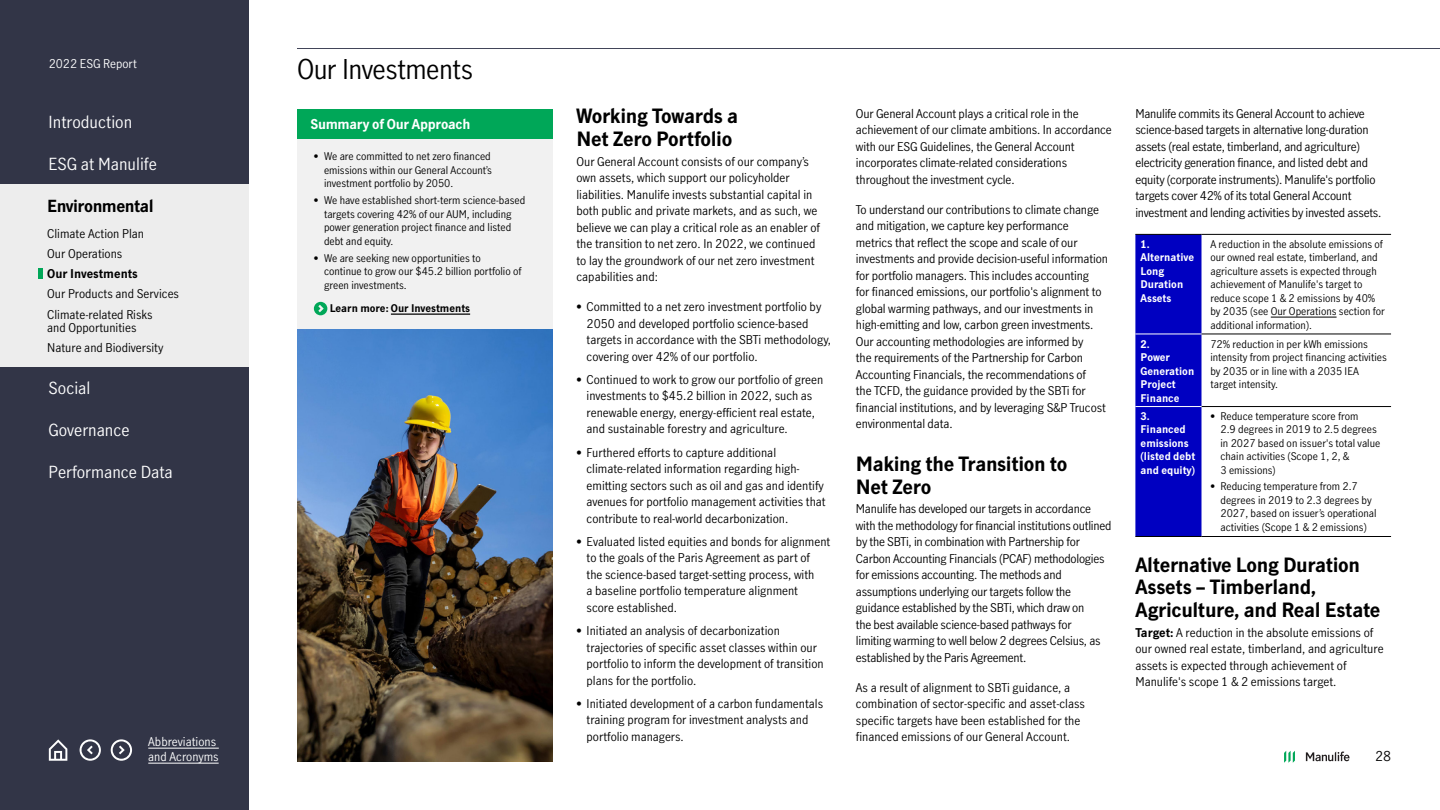
<style>
.page{position:relative;width:1440px;height:810px;background:#fff}
.page>*{position:absolute;margin:0;border:0;box-sizing:border-box;transform-origin:0 0}
.H3_-_Section_36_40{font:27px "Manulife JH Sans Optimized";letter-spacing:-.02em;color:#000}
.H3_-_Header_26_30{font:700 19.5px/22.5px "Manulife JH Sans Optimized";letter-spacing:-.015em;color:#000}
.Main_Chapters_24_24{font:16.5px "Manulife JH Sans Optimized";color:#fff}
.Main_Chapters_24_24-2{font:700 16.5px "Manulife JH Sans Optimized";letter-spacing:-.03em;color:#000}
.H4_-_Subheader_20_22{font:700 13.5px "Manulife JH Sans Optimized";letter-spacing:-.02em;color:#fff}
.t1{font:13.5px "Manulife JH Sans Optimized";color:#000}
.Body_-_16_22{font:12px/16.5px "Manulife JH Sans Optimized";letter-spacing:-.01em;color:#000}
.Section_Headers_16_1{font:12px/13.5px "Manulife JH Sans Optimized";color:#000}
.Body_-_16_22-2{font:12px/15px "Manulife JH Sans Optimized";color:#fff}
.Section_Headers_16_1-2{font:700 12px "Manulife JH Sans Optimized";color:#000}
.Table_-_14_18{font:10.5px/13.5px "Manulife JH Sans Optimized";color:#000}
.Table_-_14_18-2{font:700 10.5px/13.5px "Manulife JH Sans Optimized";color:#fff}
.Table_-_14_18-3{font:700 10.5px "Manulife JH Sans Optimized";color:#000}
.s1{font-weight:700}
</style>
<div class="page">
<div style="left:0;top:0;width:248px;height:810px;background:#323547"></div>
<svg style="left:49px;top:739px;width:18px;height:22px"></svg>
<svg style="left:80px;top:739px;width:21px;height:22px"></svg>
<svg style="left:111px;top:739px;width:21px;height:22px"></svg>
<div style="left:1135px;top:235px;width:67px;height:301px;background:#0000c1"></div>
<hr style="left:1202px;top:334px;width:189px;height:1px;background:#000">
<hr style="left:1202px;top:406px;width:189px;height:1px;background:#000">
<hr style="left:1135px;top:334px;width:67px;height:1px;background:#fff">
<hr style="left:1135px;top:406px;width:67px;height:1px;background:#fff">
<hr style="left:1135px;top:234px;width:67px;height:1px;background:#000">
<hr style="left:1202px;top:234px;width:189px;height:1px;background:#000">
<hr style="left:1135px;top:536px;width:67px;height:1px;background:#000">
<hr style="left:1202px;top:536px;width:189px;height:1px;background:#000">
<div style="left:0;top:185px;width:248px;height:182px;background:#ededed"></div>
<hr style="left:148px;top:748px;width:71px;height:1px;background:#fff">
<hr style="left:148px;top:763px;width:71px;height:1px;background:#fff">
<hr style="left:297px;top:48px;width:1143px;height:1px;background:#424559">
<div style="left:297px;top:109px;width:256px;height:30px;background:#00a758"></div>
<div style="left:297px;top:139px;width:256px;height:190px;background:#f1f1f1"></div>
<hr style="left:391px;top:314px;width:79px;height:1px;background:#000">
<svg style="left:314px;top:302px;width:13px;height:13px"></svg>
<hr style="left:1271px;top:317px;width:66px;height:1px;background:#000">
<img style="left:297px;top:329px;width:256px;height:432px">
<hr style="left:38px;top:268px;width:4px;height:11px;background:#00a758">
<svg style="left:1306px;top:751px;width:44px;height:10px"></svg>
<svg style="left:1284px;top:751px;width:11px;height:12px"></svg>
<p class="Body_-_16_22-2" style="left:49px;top:55px;width:90px">2022 ESG Report</p>
<p class="Main_Chapters_24_24" style="left:49px;top:111px;width:85px">Introduction</p>
<p class="Main_Chapters_24_24" style="left:49px;top:152px;width:110px">ESG at Manulife</p>
<p class="Main_Chapters_24_24-2" style="left:47px;top:194px;width:108px">Environmental</p>
<p class="Section_Headers_16_1" style="left:47px;top:226px;width:98px">Climate Action Plan</p>
<p class="Section_Headers_16_1" style="left:47px;top:246px;width:77px">Our Operations</p>
<p class="Section_Headers_16_1-2" style="left:47px;top:265px;width:92px">Our Investments</p>
<p class="Section_Headers_16_1" style="left:47px;top:287px;width:133px">Our Products and Services</p>
<p class="Section_Headers_16_1" style="left:47px;top:307px;width:107px">Climate-related Risks and Opportunities</p>
<p class="Section_Headers_16_1" style="left:47px;top:341px;width:118px">Nature and Biodiversity</p>
<p class="Main_Chapters_24_24" style="left:49px;top:377px;width:43px">Social</p>
<p class="Main_Chapters_24_24" style="left:49px;top:419px;width:83px">Governance</p>
<p class="Main_Chapters_24_24" style="left:49px;top:461px;width:126px">Performance Data</p>
<p class="Body_-_16_22-2" style="left:148px;top:734px;width:72px">Abbreviations and Acronyms</p>
<h3 class="H3_-_Section_36_40" style="left:297px;top:51px;width:178px">Our Investments</h3>
<h4 class="H4_-_Subheader_20_22" style="left:310px;top:115px;width:161px">Summary of Our Approach</h4>
<p class="Table_-_14_18" style="left:324px;top:149px;width:169px;text-align:justify;text-indent:-10px">• We are committed to net zero financed emissions within our General Account’s investment portfolio by 2050.</p>
<p class="Table_-_14_18" style="left:324px;top:193px;width:203px;text-indent:-10px">• We have established short-term science-based targets covering 42% of our AUM, including power generation project finance and listed debt and equity.</p>
<p class="Table_-_14_18" style="left:324px;top:251px;width:199px;text-indent:-10px">• We are seeking new opportunities to<br>continue to grow our $45.2 billion portfolio of green investments.</p>
<p class="Table_-_14_18-3" style="left:330px;top:301px;width:142px">Learn more: Our Investments</p>
<h3 class="H3_-_Header_26_30" style="left:576px;top:104px;width:163px">Working Towards a<br>Net Zero Portfolio</h3>
<p class="Body_-_16_22" style="left:576px;top:152px;width:245px">Our General Account consists of our company’s own assets, which support our policyholder liabilities. Manulife invests substantial capital in both public and private markets, and as such, we believe we can play a critical role as an enabler of the transition to net zero. In 2022, we continued to lay the groundwork of our net zero investment capabilities and:</p>
<p class="Body_-_16_22" style="left:587px;top:298px;width:246px;text-indent:-10px">• Committed to a net zero investment portfolio by 2050 and developed portfolio science-based targets in accordance with the SBTi methodology, covering over 42% of our portfolio.</p>
<p class="Body_-_16_22" style="left:587px;top:371px;width:238px;text-indent:-10px">• Continued to work to grow our portfolio of green investments to $45.2 billion in 2022, such as renewable energy, energy-efficient real estate, and sustainable forestry and agriculture.</p>
<p class="Body_-_16_22" style="left:587px;top:443px;width:241px;text-indent:-10px">• Furthered efforts to capture additional climate-related information regarding high&shy;emitting sectors such as oil and gas and identify avenues for portfolio management activities that contribute to real-world decarbonization.</p>
<p class="Body_-_16_22" style="left:587px;top:533px;width:245px;text-indent:-10px">• Evaluated listed equities and bonds for alignment to the goals of the Paris Agreement as part of<br>the science-based target-setting process, with<br>a baseline portfolio temperature alignment<br>score established.</p>
<p class="Body_-_16_22" style="left:587px;top:622px;width:239px;text-indent:-10px">• Initiated an analysis of decarbonization trajectories of specific asset classes within our portfolio to inform the development of transition plans for the portfolio.</p>
<p class="Body_-_16_22" style="left:587px;top:695px;width:238px;text-indent:-10px">• Initiated development of a carbon fundamentals training program for investment analysts and portfolio managers.</p>
<p class="Body_-_16_22" style="left:856px;top:105px;width:257px">Our General Account plays a critical role in the achievement of our climate ambitions. In accordance with our ESG Guidelines, the General Account incorporates climate-related considerations throughout the investment cycle.</p>
<p class="Body_-_16_22" style="left:856px;top:201px;width:254px">To understand our contributions to climate change and mitigation, we capture key performance metrics that reflect the scope and scale of our investments and provide decision-useful information for portfolio managers. This includes accounting<br>for financed emissions, our portfolio's alignment to global warming pathways, and our investments in high-emitting and low, carbon green investments.<br>Our accounting methodologies are informed by<br>the requirements of the Partnership for Carbon Accounting Financials, the recommendations of<br>the TCFD, the guidance provided by the SBTi for financial institutions, and by leveraging S&amp;P Trucost environmental data.</p>
<h3 class="H3_-_Header_26_30" style="left:856px;top:452px;width:213px">Making the Transition to<br>Net Zero</h3>
<p class="Body_-_16_22" style="left:856px;top:500px;width:257px">Manulife has developed our targets in accordance with the methodology for financial institutions outlined by the SBTi, in combination with Partnership for Carbon Accounting Financials (PCAF) methodologies for emissions accounting. The methods and assumptions underlying our targets follow the guidance established by the SBTi, which draw on<br>the best available science-based pathways for<br>limiting warming to well below 2 degrees Celsius, as established by the Paris Agreement.</p>
<p class="Body_-_16_22" style="left:856px;top:679px;width:230px">As a result of alignment to SBTi guidance, a combination of sector-specific and asset-class specific targets have been established for the financed emissions of our General Account.</p>
<p class="Body_-_16_22" style="left:1135px;top:105px;width:248px">Manulife commits its General Account to achieve science-based targets in alternative long-duration assets (real estate, timberland, and agriculture) electricity generation finance, and listed debt and equity (corporate instruments). Manulife's portfolio targets cover 42% of its total General Account investment and lending activities by invested assets.</p>
<p class="Table_-_14_18-2" style="left:1141px;top:237px;width:55px">1.<br>Alternative<br>Long<br>Duration<br>Assets</p>
<p class="Table_-_14_18" style="left:1210px;top:237px;width:176px">A reduction in the absolute emissions of our owned real estate, timberland, and agriculture assets is expected through achievement of Manulife's target to reduce scope 1 &amp; 2 emissions by 40% by 2035 (see Our Operations section for additional information).</p>
<p class="Table_-_14_18-2" style="left:1141px;top:337px;width:55px">2.<br>Power<br>Generation<br>Project<br>Finance</p>
<p class="Table_-_14_18" style="left:1210px;top:337px;width:178px">72% reduction in per kWh emissions intensity from project financing activities by 2035 or in line with a 2035 IEA target intensity.</p>
<p class="Table_-_14_18-2" style="left:1141px;top:409px;width:56px">3.<br>Financed emissions (listed debt and equity)</p>
<p class="Table_-_14_18" style="left:1221px;top:409px;width:161px;text-indent:-10px">• Reduce temperature score from<br>2.9 degrees in 2019 to 2.5 degrees in 2027 based on issuer's total value chain activities (Scope 1, 2, &amp;<br>3 emissions)</p>
<p class="Table_-_14_18" style="left:1221px;top:479px;width:158px;text-indent:-10px">• Reducing temperature from 2.7 degrees in 2019 to 2.3 degrees by 2027, based on issuer’s operational activities (Scope 1 &amp; 2 emissions)</p>
<h3 class="H3_-_Header_26_30" style="left:1135px;top:552px;width:247px">Alternative Long Duration<br>Assets – Timberland,<br>Agriculture, and Real Estate</h3>
<p class="Body_-_16_22" style="left:1135px;top:623px;width:250px"><span class="s1">Target:</span> A reduction in the absolute emissions of our owned real estate, timberland, and agriculture assets is expected through achievement of Manulife's scope 1 &amp; 2 emissions target.</p>
<p class="t1" style="left:1375px;top:747px;width:17px">28</p>
</div>
